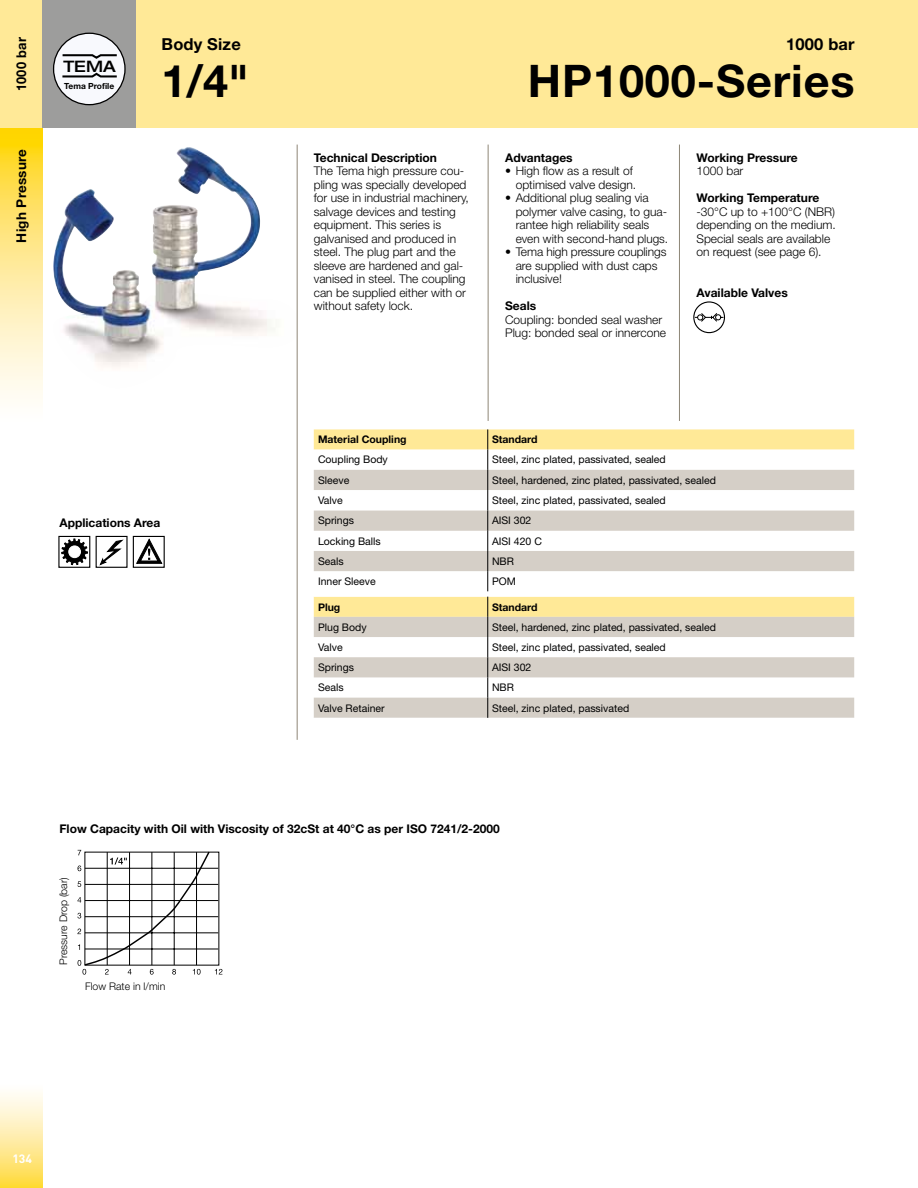
<style>
.page{position:relative;width:918px;height:1188px;background:#fff}
.page>*{position:absolute;margin:0;border:0;box-sizing:border-box;transform-origin:0 0}
.t1{font:700 45px "Helvetica Neue LT Std";letter-spacing:.02em;color:#000}
.t2{font:700 16.5px "Helvetica Neue LT Std";letter-spacing:.01em;color:#000}
.t3{font:500 expanded 15.9px "Helvetica Neue LT Pro";color:#000}
.t4{font:700 13.5px "Helvetica Neue LT Std";letter-spacing:.02em;color:#000}
.t5{font:700 13.5px "Helvetica Neue LT Std";letter-spacing:.02em;color:#000;scale:.95 1}
.t6{font:300 12px/13.5px "Helvetica Neue LT Std";color:#000}
.t7{font:700 12px "Helvetica Neue LT Std";color:#000}
.t8{font:700 12px "DINOT";color:#fff}
.t9{font:10.5px "Helvetica Neue LT Std";color:#000}
.t10{font:700 10.5px "Helvetica Neue LT Std";color:#000}
.t11{font:300 10.5px "Helvetica Neue LT Std";color:#000}
.t12{font:700 8.4px "Helvetica Neue LT Std";color:#000}
</style>
<div class="page">
<svg style="left:0;top:128px;width:43px;height:272px;background:#ffe98e"></svg>
<div style="left:0;top:0;width:918px;height:128px;background:#ffe997"></div>
<svg style="left:0;top:1092px;width:43px;height:96px;background:#ffeba0"></svg>
<div style="left:43px;top:0;width:93px;height:128px;background:#9d9d9c"></div>
<div style="left:54px;top:33px;width:71px;height:72px;background:#f8f9fd;border-radius:50%"></div>
<div style="left:53px;top:33px;width:73px;height:72px;border:1px solid #000;border-radius:50%"></div>
<hr style="left:297px;top:145px;width:1px;height:595px;background:#8e8677">
<hr style="left:488px;top:145px;width:1px;height:276px;background:#8e8677">
<hr style="left:679px;top:145px;width:1px;height:276px;background:#8e8677">
<div style="left:96px;top:536px;width:32px;height:32px;border:1px solid #000"></div>
<svg style="left:99px;top:539px;width:25px;height:27px"></svg>
<div style="left:58px;top:536px;width:32px;height:32px;border:1px solid #000"></div>
<svg style="left:61px;top:539px;width:27px;height:26px"></svg>
<div style="left:69px;top:546px;width:11px;height:12px;background:#fff;border-radius:50%"></div>
<div style="left:69px;top:546px;width:12px;height:12px;border:1px solid #fff;border-radius:50%"></div>
<svg style="left:136px;top:538px;width:27px;height:26px"></svg>
<div style="left:133px;top:536px;width:32px;height:32px;border:1px solid #000"></div>
<svg style="left:137px;top:539px;width:25px;height:24px"></svg>
<svg style="left:77px;top:850px;width:145px;height:125px"></svg>
<div style="left:693px;top:301px;width:32px;height:32px;border:1px solid #000;border-radius:50%"></div>
<svg style="left:694px;top:312px;width:30px;height:11px"></svg>
<svg style="left:62px;top:54px;width:55px;height:24px"></svg>
<img style="left:63px;top:148px;width:188px;height:158px">
<svg style="left:314px;top:429px;width:540px;height:21px;background:#fee99b"></svg>
<svg style="left:314px;top:470px;width:540px;height:121px"></svg>
<svg style="left:314px;top:591px;width:540px;height:127px"></svg>
<svg style="left:487px;top:429px;width:1px;height:162px"></svg>
<svg style="left:487px;top:597px;width:1px;height:121px"></svg>
<p class="t5" style="left:13px;top:91px;width:58px;rotate:-90deg">1000 bar</p>
<p class="t4" style="left:13px;top:243px;width:95px;rotate:-90deg">High Pressure</p>
<h3 class="t3" style="left:63px;top:56px;width:54px">TEMA</h3>
<p class="t12" style="left:64px;top:81px;width:51px">Tema Profile</p>
<h2 class="t2" style="left:162px;top:34px;width:81px">Body Size</h2>
<h1 class="t1" style="left:162px;top:53px;width:89px">1/4"</h1>
<p class="t7" style="left:60px;top:516px;width:102px">Applications Area</p>
<p class="t7" style="left:314px;top:150px;width:125px">Technical Description</p>
<p class="t6" style="left:314px;top:164px;width:157px">The Tema high pressure cou&shy;pling was specially developed for use in industrial machinery, salvage devices and testing equipment. This series is galvanised and produced in steel. The plug part and the sleeve are hardened and gal&shy;vanised in steel. The coupling can be supplied either with or without safety lock.</p>
<h2 class="t2" style="left:786px;top:34px;width:70px">1000 bar</h2>
<h1 class="t1" style="left:528px;top:53px;width:328px">HP1000-Series</h1>
<p class="t7" style="left:505px;top:150px;width:69px">Advantages</p>
<p class="t6" style="left:505px;top:164px;width:133px;text-align:right">• High flow as a result of optimised valve design.</p>
<p class="t6" style="left:516px;top:191px;width:154px;text-indent:-11px">• Additional plug sealing via polymer valve casing, to gua&shy;rantee high reliability seals even with second-hand plugs.</p>
<p class="t6" style="left:516px;top:245px;width:152px;text-indent:-11px">• Tema high pressure couplings are supplied with dust caps inclusive!</p>
<p class="t7" style="left:505px;top:298px;width:33px">Seals</p>
<p class="t6" style="left:505px;top:312px;width:162px">Coupling: bonded seal washer<br>Plug: bonded seal or innercone</p>
<p class="t7" style="left:696px;top:150px;width:103px">Working Pressure</p>
<p class="t6" style="left:696px;top:164px;width:48px">1000 bar</p>
<p class="t7" style="left:696px;top:190px;width:124px">Working Temperature</p>
<p class="t6" style="left:696px;top:204px;width:141px">-30°C up to +100°C (NBR) depending on the medium.<br>Special seals are available on request (see page 6).</p>
<p class="t7" style="left:696px;top:285px;width:93px">Available Valves</p>
<p class="t10" style="left:318px;top:433px;width:90px">Material Coupling</p>
<p class="t10" style="left:492px;top:433px;width:47px">Standard</p>
<p class="t9" style="left:318px;top:453px;width:71px">Coupling Body</p>
<p class="t9" style="left:492px;top:453px;width:175px">Steel, zinc plated, passivated, sealed</p>
<p class="t9" style="left:318px;top:474px;width:33px">Sleeve</p>
<p class="t9" style="left:492px;top:474px;width:226px">Steel, hardened, zinc plated, passivated, sealed</p>
<p class="t9" style="left:318px;top:494px;width:26px">Valve</p>
<p class="t9" style="left:492px;top:494px;width:175px">Steel, zinc plated, passivated, sealed</p>
<p class="t9" style="left:318px;top:514px;width:37px">Springs</p>
<p class="t9" style="left:492px;top:514px;width:41px">AISI 302</p>
<p class="t9" style="left:318px;top:535px;width:64px">Locking Balls</p>
<p class="t9" style="left:492px;top:535px;width:51px">AISI 420 C</p>
<p class="t9" style="left:318px;top:555px;width:27px">Seals</p>
<p class="t9" style="left:492px;top:555px;width:23px">NBR</p>
<p class="t9" style="left:318px;top:575px;width:59px">Inner Sleeve</p>
<p class="t9" style="left:492px;top:575px;width:25px">POM</p>
<p class="t10" style="left:318px;top:600px;width:24px">Plug</p>
<p class="t10" style="left:492px;top:600px;width:47px">Standard</p>
<p class="t9" style="left:318px;top:621px;width:50px">Plug Body</p>
<p class="t9" style="left:492px;top:621px;width:226px">Steel, hardened, zinc plated, passivated, sealed</p>
<p class="t9" style="left:318px;top:641px;width:26px">Valve</p>
<p class="t9" style="left:492px;top:641px;width:175px">Steel, zinc plated, passivated, sealed</p>
<p class="t9" style="left:318px;top:661px;width:37px">Springs</p>
<p class="t9" style="left:492px;top:661px;width:41px">AISI 302</p>
<p class="t9" style="left:318px;top:681px;width:27px">Seals</p>
<p class="t9" style="left:492px;top:681px;width:23px">NBR</p>
<p class="t9" style="left:318px;top:702px;width:68px">Valve Retainer</p>
<p class="t9" style="left:492px;top:702px;width:139px">Steel, zinc plated, passivated</p>
<p class="t7" style="left:60px;top:822px;width:442px">Flow Capacity with Oil with Viscosity of 32cSt at 40°C as per ISO 7241/2-2000</p>
<p class="t11" style="left:57px;top:965px;width:89px;rotate:-90deg">Pressure Drop (bar)</p>
<p class="t11" style="left:85px;top:980px;width:82px">Flow Rate in l/min</p>
<p class="t8" style="left:12px;top:1151px;width:21px">134</p>
</div>
